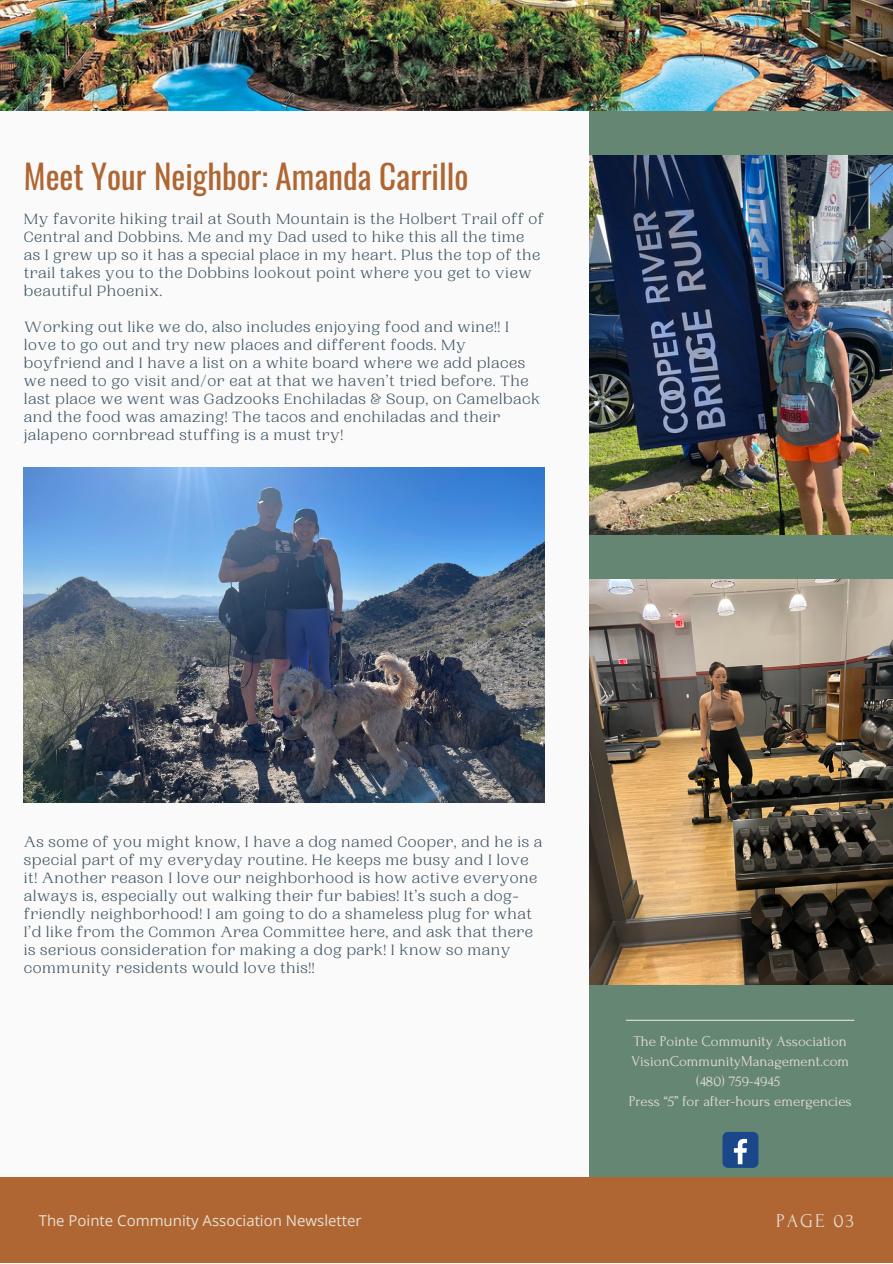
<style>
.page{position:relative;width:893px;height:1264px;background:#fff}
.page>*{position:absolute;margin:0;border:0;box-sizing:border-box;transform-origin:0 0}
.t1{font:33px "Oswald";color:#af6632}
.t2{font:19.5px "Forum";letter-spacing:.1em;color:#e6dfd2}
.t3{font:15.6px/18px "PP Woodland";letter-spacing:.035em;color:#435967}
.t4{font:15px/20.2px "Forum";color:#e6dfd2;text-align:center}
.t5{font:15px "Open Sans";color:#e6dfd2}
</style>
<div class="page">
<div style="left:0;top:0;width:892px;height:1262px;background:#fafafa"></div>
<div style="left:589px;top:111px;width:303px;height:1065px;background:#668674"></div>
<div style="left:0;top:1176px;width:892px;height:86px;background:#af6632"></div>
<img style="left:0;top:0;width:892px;height:111px">
<div style="left:722px;top:1131px;width:36px;height:36px;background:#1a4789;border-radius:5px"></div>
<svg style="left:733px;top:1138px;width:14px;height:26px"></svg>
<hr style="left:626px;top:1019px;width:228px;height:1px;background:#e6dfd2">
<img style="left:589px;top:156px;width:303px;height:378px">
<img style="left:589px;top:580px;width:303px;height:404px">
<img style="left:24px;top:467px;width:520px;height:335px">
<h1 class="t1" style="left:24px;top:150px;width:446px">Meet Your Neighbor: Amanda Carrillo</h1>
<p class="t3" style="left:24px;top:210px;width:521px">My favorite hiking trail at South Mountain is the Holbert Trail off of Central and Dobbins. Me and my Dad used to hike this all the time as I grew up so it has a special place in my heart. Plus the top of the trail takes you to the Dobbins lookout point where you get to view beautiful Phoenix.</p>
<p class="t3" style="left:24px;top:318px;width:518px">Working out like we do, also includes enjoying food and wine!! I love to go out and try new places and different foods. My boyfriend and I have a list on a white board where we add places we need to go visit and/or eat at that we haven’t tried before. The last place we went was Gadzooks Enchiladas &amp; Soup, on Camelback and the food was amazing! The tacos and enchiladas and their jalapeno cornbread stuffing is a must try!</p>
<p class="t3" style="left:24px;top:833px;width:519px">As some of you might know, I have a dog named Cooper, and he is a special part of my everyday routine. He keeps me busy and I love it! Another reason I love our neighborhood is how active everyone always is, especially out walking their fur babies! It’s such a dog&shy;friendly neighborhood! I am going to do a shameless plug for what I’d like from the Common Area Committee here, and ask that there is serious consideration for making a dog park! I know so many community residents would love this!!</p>
<p class="t4" style="left:628px;top:1030px;width:224px">The Pointe Community Association<br>VisionCommunityManagement.com (480) 759-4945<br>Press “5” for after-hours emergencies</p>
<p class="t5" style="left:39px;top:1210px;width:324px">The Pointe Community Association Newsletter</p>
<p class="t2" style="left:776px;top:1210px;width:79px">PAGE 03</p>
</div>
